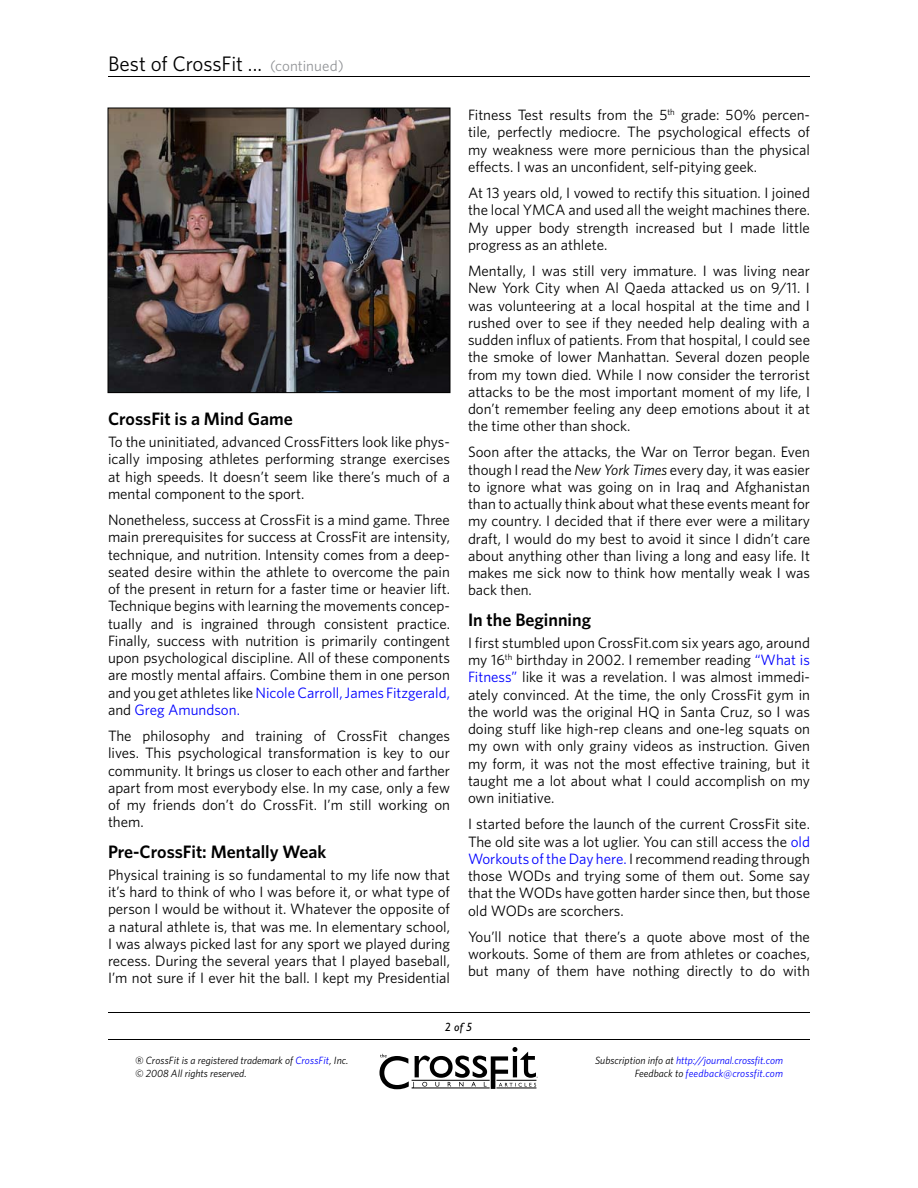
<style>
.page{position:relative;width:918px;height:1188px;background:#fff}
.page>*{position:absolute;margin:0;border:0;box-sizing:border-box;transform-origin:0 0}
.t1{font:21px "Whitney HTF";letter-spacing:-.005em;color:#000}
.t2{font:600 18px "Whitney HTF";color:#000}
.t3{font:15px/17.2px "Whitney HTF";color:#000;text-align:justify}
.t4{font:italic 12px "Gill Sans";color:#000}
.t5{font:italic 10.5px/12.6px "Whitney HTF";color:#00f;text-align:right}
.t6{font:italic 10.5px/12.6px "Whitney HTF";color:#000}
.s1{font-size:15px;color:#939598}
.s2{color:#00f}
.s3{font-style:italic}
.s4{color:#000}
</style>
<div class="page">
<svg style="left:379px;top:1047px;width:159px;height:42px"></svg>
<hr style="left:108px;top:1012px;width:702px;height:1px;background:#000">
<hr style="left:108px;top:1039px;width:702px;height:1px;background:#000">
<hr style="left:108px;top:76px;width:702px;height:1px;background:#000">
<img style="left:110px;top:110px;width:338px;height:281px">
<div style="left:108px;top:108px;width:342px;height:285px;border:1px solid #000"></div>
<h1 class="t1" style="left:108px;top:51px;width:237px">Best of CrossFit ... <span class="s1">(continued)</span></h1>
<p class="t2" style="left:108px;top:408px;width:186px">CrossFit is a Mind Game</p>
<p class="t3" style="left:108px;top:433px;width:344px">To the uninitiated, advanced CrossFitters look like phys&shy;ically imposing athletes performing strange exercises at high speeds. It doesn’t seem like there’s much of a mental component to the sport.</p>
<p class="t3" style="left:108px;top:511px;width:344px">Nonetheless, success at CrossFit is a mind game. Three main prerequisites for success at CrossFit are intensity, technique, and nutrition. Intensity comes from a deep&shy;seated desire within the athlete to overcome the pain of the present in return for a faster time or heavier lift.<br>Technique begins with learning the movements concep&shy;tually and is ingrained through consistent practice.<br>Finally, success with nutrition is primarily contingent upon psychological discipline. All of these components are mostly mental affairs. Combine them in one person and you get athletes like <span class="s2">Nicole Carroll,James Fitzgerald, </span>and <span class="s2">Greg Amundson.</span></p>
<p class="t3" style="left:108px;top:727px;width:344px">The philosophy and training of CrossFit changes lives. This psychological transformation is key to our community. It brings us closer to each other and farther apart from most everybody else. In my case, only a few of my friends don’t do CrossFit. I’m still working on them.</p>
<p class="t2" style="left:108px;top:841px;width:220px">Pre-CrossFit: Mentally Weak</p>
<p class="t3" style="left:108px;top:866px;width:344px">Physical training is so fundamental to my life now that it’s hard to think of who I was before it, or what type of person I would be without it. Whatever the opposite of a natural athlete is, that was me. In elementary school, I was always picked last for any sport we played during recess. During the several years that I played baseball, I’m not sure if I ever hit the ball. I kept my Presidential</p>
<p class="t3" style="left:468px;top:106px;width:344px">Fitness Test results from the 5<sup>th</sup> grade: 50% percen&shy;tile, perfectly mediocre. The psychological effects of my weakness were more pernicious than the physical effects. I was an unconfident, self-pitying geek.</p>
<p class="t3" style="left:468px;top:184px;width:344px">At 13 years old, I vowed to rectify this situation. I joined the local YMCA and used all the weight machines there.<br>My upper body strength increased but I made little progress as an athlete.</p>
<p class="t3" style="left:468px;top:262px;width:344px">Mentally, I was still very immature. I was living near New York City when Al Qaeda attacked us on 9/11. I was volunteering at a local hospital at the time and I rushed over to see if they needed help dealing with a sudden influx of patients. From that hospital, I could see the smoke of lower Manhattan. Several dozen people from my town died. While I now consider the terrorist attacks to be the most important moment of my life, I don’t remember feeling any deep emotions about it at the time other than shock.</p>
<p class="t3" style="left:468px;top:443px;width:344px">Soon after the attacks, the War on Terror began. Even though I read the <span class="s3">New York Times</span> every day, it was easier to ignore what was going on in Iraq and Afghanistan than to actually think about what these events meant for my country. I decided that if there ever were a military draft, I would do my best to avoid it since I didn’t care about anything other than living a long and easy life. It makes me sick now to think how mentally weak I was back then.</p>
<p class="t2" style="left:468px;top:609px;width:125px">In the Beginning</p>
<p class="t3" style="left:468px;top:634px;width:344px">I first stumbled upon CrossFit.com six years ago, around my 16<sup>th</sup> birthday in 2002. I remember reading <span class="s2">“What is Fitness”</span> like it was a revelation. I was almost immedi&shy;ately convinced. At the time, the only CrossFit gym in the world was the original HQ in Santa Cruz, so I was doing stuff like high-rep cleans and one-leg squats on my own with only grainy videos as instruction. Given my form, it was not the most effective training, but it taught me a lot about what I could accomplish on my own initiative.</p>
<p class="t3" style="left:468px;top:815px;width:344px">I started before the launch of the current CrossFit site.<br>The old site was a lot uglier. You can still access the <span class="s2">old Workouts of the Day here.</span> I recommend reading through those WODs and trying some of them out. Some say that the WODs have gotten harder since then, but those old WODs are scorchers.</p>
<p class="t3" style="left:468px;top:928px;width:344px">You’ll notice that there’s a quote above most of the workouts. Some of them are from athletes or coaches, but many of them have nothing directly to do with</p>
<p class="t4" style="left:445px;top:1020px;width:29px">2 of 5</p>
<p class="t6" style="left:135px;top:1054px;width:215px">‰ CrossFit is a registered trademark of <span class="s2">CrossFit</span>, Inc. © 2008 All rights reserved.</p>
<p class="t5" style="left:595px;top:1054px;width:189px"><span class="s4">Subscription info at</span> http://journal.crossfit.com<br><span class="s4">Feedback to</span> feedback@crossfit.com</p>
</div>
